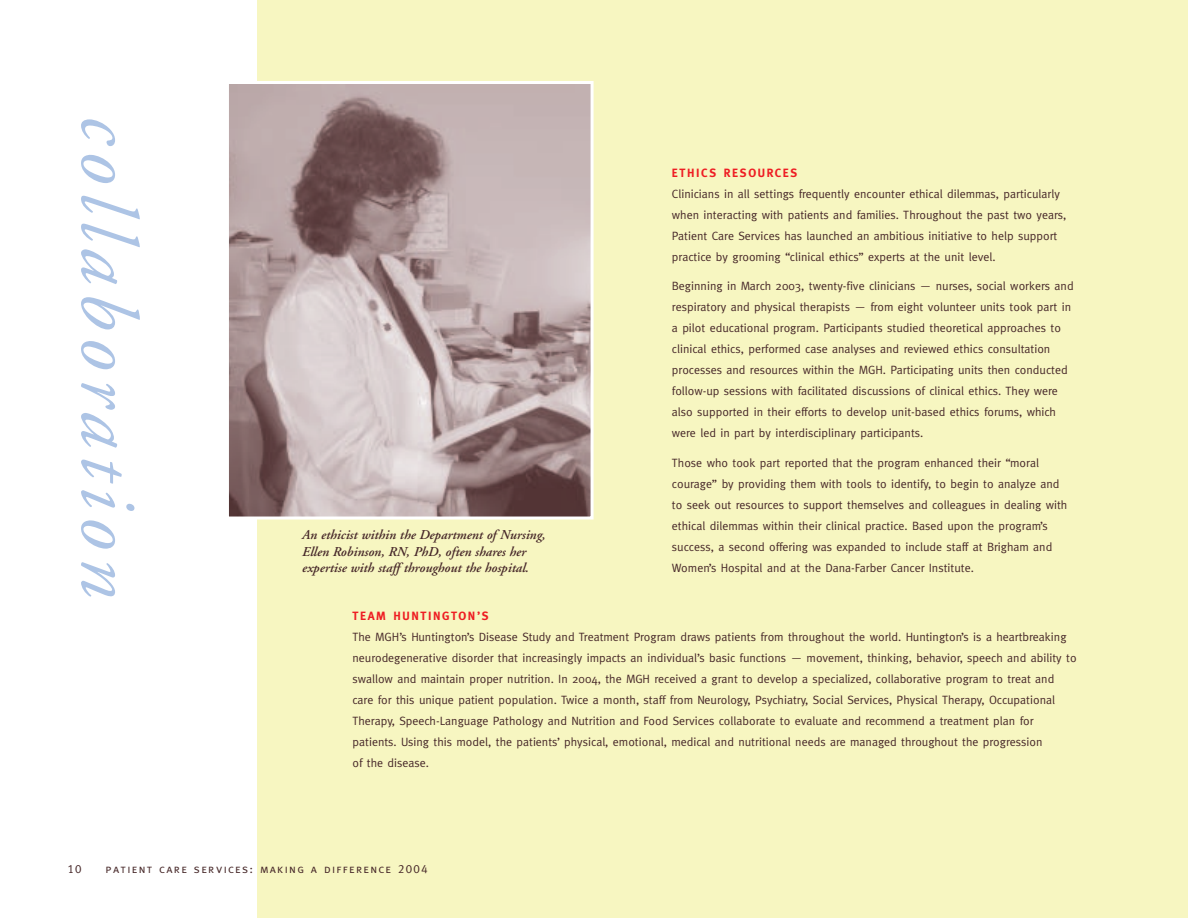
<style>
.page{position:relative;width:1188px;height:918px;background:#fff}
.page>*{position:absolute;margin:0;border:0;box-sizing:border-box;transform-origin:0 0}
.t1{font:italic 80.7px "Adobe Garamond";letter-spacing:.1em;color:#adc4e5}
.t2{font:italic 600 13.5px/16.5px "Adobe Garamond";color:#472829}
.t3{font:12px/21px "Meta";color:#472829}
.t4{font:12px "Meta Caps";letter-spacing:.105em;color:#472829}
.t5{font:700 12px "Meta";letter-spacing:.135em;color:#ee1d23}
</style>
<div class="page">
<div style="left:257px;top:0;width:931px;height:918px;background:#f7f6c1"></div>
<img style="left:230px;top:85px;width:360px;height:431px">
<div style="left:226px;top:81px;width:368px;height:439px;border:3px solid #fff"></div>
<h1 class="t1" style="left:140px;top:116px;width:484px;rotate:90deg">collaboration</h1>
<p class="t2" style="left:302px;top:528px;width:245px">An ethicist within the Department of Nursing,<br>Ellen Robinson, RN, PhD, often shares her expertise with staff throughout the hospital.</p>
<p class="t5" style="left:672px;top:166px;width:127px">ETHICS RESOURCES</p>
<p class="t3" style="left:672px;top:183px;width:396px">Clinicians in all settings frequently encounter ethical dilemmas, particularly when interacting with patients and families. Throughout the past two years, Patient Care Services has launched an ambitious initiative to help support practice by grooming “clinical ethics” experts at the unit level.</p>
<p class="t3" style="left:672px;top:276px;width:403px">Beginning in March 2003, twenty-five clinicians — nurses, social workers and respiratory and physical therapists — from eight volunteer units took part in a pilot educational program. Participants studied theoretical approaches to clinical ethics, performed case analyses and reviewed ethics consultation processes and resources within the MGH. Participating units then conducted follow-up sessions with facilitated discussions of clinical ethics. They were also supported in their efforts to develop unit-based ethics forums, which were led in part by interdisciplinary participants.</p>
<p class="t3" style="left:672px;top:452px;width:397px">Those who took part reported that the program enhanced their “moral courage” by providing them with tools to identify, to begin to analyze and to seek out resources to support themselves and colleagues in dealing with ethical dilemmas within their clinical practice. Based upon the program’s success, a second offering was expanded to include staff at Brigham and Women’s Hospital and at the Dana-Farber Cancer Institute.</p>
<p class="t5" style="left:352px;top:608px;width:138px">TEAM HUNTINGTON’S</p>
<p class="t3" style="left:352px;top:626px;width:726px">The MGH’s Huntington’s Disease Study and Treatment Program draws patients from throughout the world. Huntington’s is a heartbreaking neurodegenerative disorder that increasingly impacts an individual’s basic functions — movement, thinking, behavior, speech and ability to swallow and maintain proper nutrition. In 2004, the MGH received a grant to develop a specialized, collaborative program to treat and care for this unique patient population. Twice a month, staff from Neurology, Psychiatry, Social Services, Physical Therapy, Occupational Therapy, Speech-Language Pathology and Nutrition and Food Services collaborate to evaluate and recommend a treatment plan for patients. Using this model, the patients’ physical, emotional, medical and nutritional needs are managed throughout the progression<br>of the disease.</p>
<p class="t4" style="left:68px;top:862px;width:16px">10</p>
<p class="t4" style="left:106px;top:862px;width:324px">patient care services: making a difference 2004</p>
</div>
